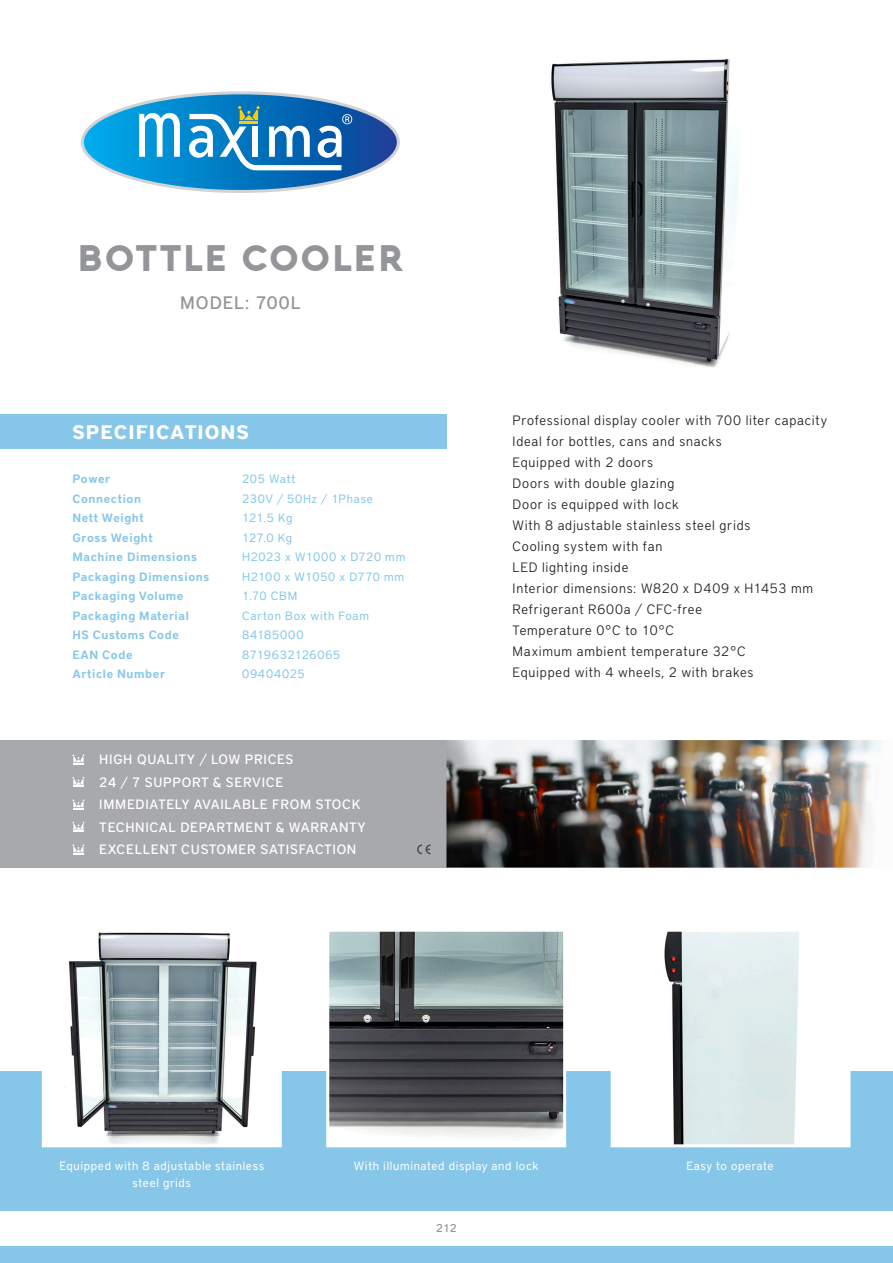
<style>
.page{position:relative;width:893px;height:1263px;background:#fff}
.page>*{position:absolute;margin:0;border:0;box-sizing:border-box;transform-origin:0 0}
.t1{font:900 36px "Aquawax";letter-spacing:.04em;color:#939598}
.t2{font:700 19.5px "District Pro";letter-spacing:.05em;color:#fff}
.t3{font:500 18px "District Pro";letter-spacing:.055em;color:#939598}
.t4{font:300 13.5px "District Pro";letter-spacing:.055em;color:#231f20}
.t5{font:500 13.5px "District Pro";letter-spacing:.05em;color:#fff}
.t6{font:600 12px "District Pro";letter-spacing:.05em;color:#86c7e9}
.t7{font:12px "District Pro";letter-spacing:.055em;color:#86c7e9}
.t8{font:12px/16.5px "District Pro";letter-spacing:.05em;color:#fff;text-align:center}
.t9{font:500 11.25px "District Pro";color:#939598}
</style>
<div class="page">
<div style="left:0;top:1071px;width:893px;height:192px;background:#86c7e9"></div>
<div style="left:0;top:1211px;width:893px;height:34px;background:#fff"></div>
<div style="left:0;top:740px;width:446px;height:128px;background:#a8a9ad"></div>
<div style="left:0;top:415px;width:446px;height:34px;background:#86c7e9"></div>
<svg style="left:82px;top:93px;width:316px;height:99px"></svg>
<svg style="left:73px;top:754px;width:11px;height:10px"></svg>
<svg style="left:73px;top:777px;width:11px;height:10px"></svg>
<svg style="left:73px;top:799px;width:11px;height:10px"></svg>
<svg style="left:73px;top:844px;width:11px;height:10px"></svg>
<svg style="left:73px;top:822px;width:11px;height:10px"></svg>
<svg style="left:417px;top:844px;width:14px;height:10px"></svg>
<img style="left:551px;top:59px;width:188px;height:309px">
<svg style="left:41px;top:932px;width:241px;height:216px"></svg>
<svg style="left:326px;top:931px;width:241px;height:217px;background:#747b7e"></svg>
<svg style="left:610px;top:931px;width:241px;height:217px"></svg>
<img style="left:446px;top:740px;width:435px;height:128px">
<p class="t1" style="left:78px;top:234px;width:327px">BOTTLE COOLER</p>
<p class="t3" style="left:180px;top:290px;width:122px">MODEL: 700L</p>
<p class="t2" style="left:73px;top:418px;width:178px">SPECIFICATIONS</p>
<p class="t6" style="left:73px;top:471px;width:39px">Power</p>
<p class="t6" style="left:73px;top:490px;width:70px">Connection</p>
<p class="t6" style="left:73px;top:510px;width:73px">Nett Weight</p>
<p class="t6" style="left:73px;top:529px;width:82px">Gross Weight</p>
<p class="t6" style="left:73px;top:549px;width:126px">Machine Dimensions</p>
<p class="t6" style="left:73px;top:568px;width:138px">Packaging Dimensions</p>
<p class="t6" style="left:73px;top:588px;width:112px">Packaging Volume</p>
<p class="t6" style="left:73px;top:607px;width:118px">Packaging Material</p>
<p class="t6" style="left:73px;top:627px;width:108px">HS Customs Code</p>
<p class="t6" style="left:73px;top:646px;width:62px">EAN Code</p>
<p class="t6" style="left:73px;top:666px;width:94px">Article Number</p>
<p class="t7" style="left:242px;top:471px;width:55px">205 Watt</p>
<p class="t7" style="left:242px;top:490px;width:132px">230V / 50Hz / 1Phase</p>
<p class="t7" style="left:242px;top:510px;width:52px">121.5 Kg</p>
<p class="t7" style="left:242px;top:529px;width:52px">127.0 Kg</p>
<p class="t7" style="left:242px;top:549px;width:165px">H2023 x W1000 x D720 mm</p>
<p class="t7" style="left:242px;top:568px;width:164px">H2100 x W1050 x D770 mm</p>
<p class="t7" style="left:242px;top:588px;width:57px">1.70 CBM</p>
<p class="t7" style="left:242px;top:607px;width:129px">Carton Box with Foam</p>
<p class="t7" style="left:242px;top:627px;width:63px">84185000</p>
<p class="t7" style="left:242px;top:646px;width:100px">8719632126065</p>
<p class="t7" style="left:242px;top:666px;width:64px">09404025</p>
<p class="t5" style="left:99px;top:750px;width:196px">HIGH QUALITY / LOW PRICES</p>
<p class="t5" style="left:99px;top:773px;width:186px">24 / 7 SUPPORT &amp; SERVICE</p>
<p class="t5" style="left:99px;top:795px;width:263px">IMMEDIATELY AVAILABLE FROM STOCK</p>
<p class="t5" style="left:99px;top:818px;width:268px">TECHNICAL DEPARTMENT &amp; WARRANTY</p>
<p class="t5" style="left:99px;top:840px;width:259px">EXCELLENT CUSTOMER SATISFACTION</p>
<p class="t4" style="left:513px;top:411px;width:316px">Professional display cooler with 700 liter capacity</p>
<p class="t4" style="left:513px;top:432px;width:211px">Ideal for bottles, cans and snacks</p>
<p class="t4" style="left:513px;top:453px;width:142px">Equipped with 2 doors</p>
<p class="t4" style="left:513px;top:474px;width:163px">Doors with double glazing</p>
<p class="t4" style="left:513px;top:495px;width:168px">Door is equipped with lock</p>
<p class="t4" style="left:513px;top:516px;width:239px">With 8 adjustable stainless steel grids</p>
<p class="t4" style="left:513px;top:537px;width:151px">Cooling system with fan</p>
<p class="t4" style="left:513px;top:558px;width:117px">LED lighting inside</p>
<p class="t4" style="left:513px;top:579px;width:302px">Interior dimensions: W820 x D409 x H1453 mm</p>
<p class="t4" style="left:513px;top:600px;width:191px">Refrigerant R600a / CFC-free</p>
<p class="t4" style="left:513px;top:621px;width:163px">Temperature 0°C to 10°C</p>
<p class="t4" style="left:513px;top:642px;width:235px">Maximum ambient temperature 32°C</p>
<p class="t4" style="left:513px;top:663px;width:242px">Equipped with 4 wheels, 2 with brakes</p>
<p class="t8" style="left:59px;top:1157px;width:206px">Equipped with 8 adjustable stainless steel grids</p>
<p class="t8" style="left:354px;top:1157px;width:186px">With illuminated display and lock</p>
<p class="t8" style="left:686px;top:1157px;width:89px">Easy to operate</p>
<p class="t9" style="left:436px;top:1221px;width:22px">212</p>
</div>
